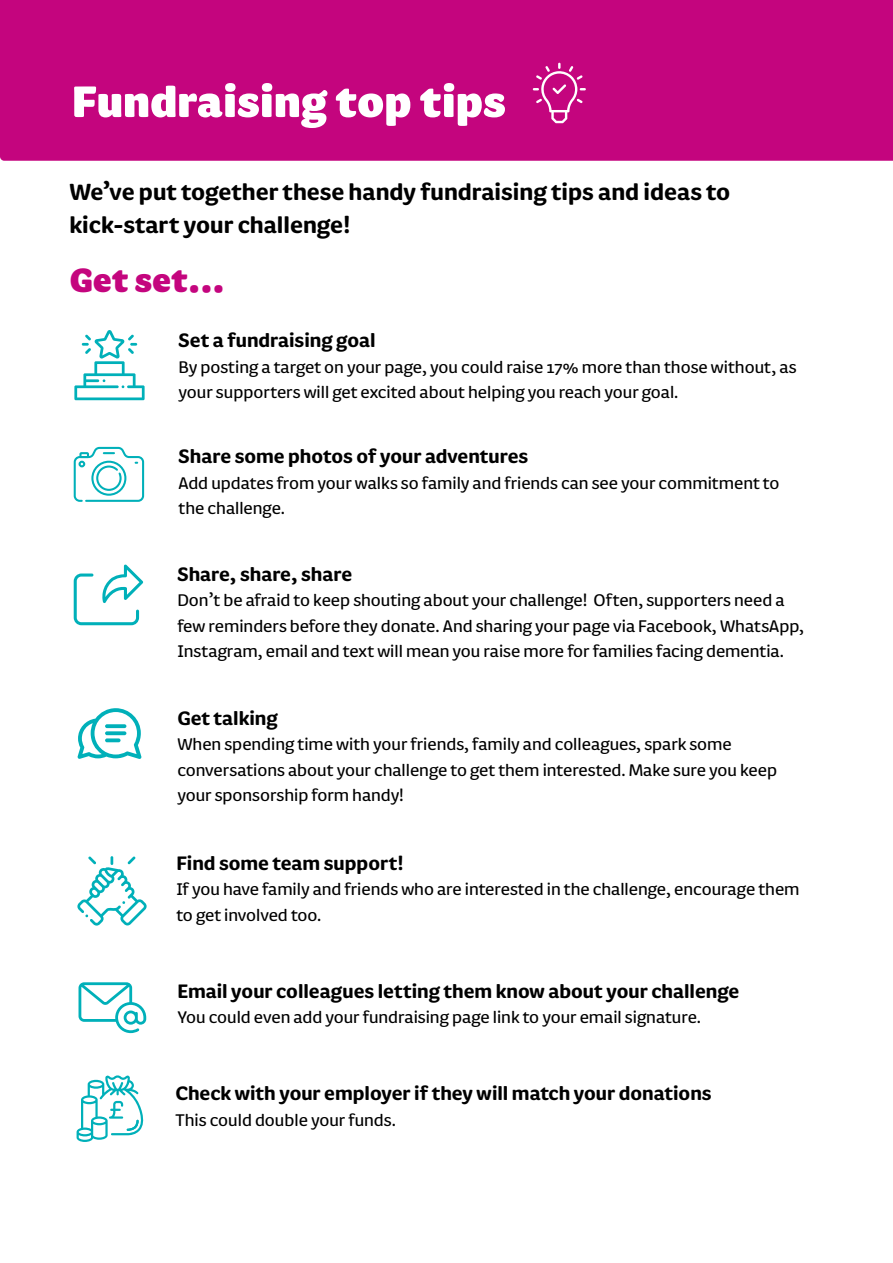
<style>
.page{position:relative;width:893px;height:1263px;background:#fff}
.page>*{position:absolute;margin:0;border:0;box-sizing:border-box;transform-origin:0 0}
.t1{font:900 51px "FS Pimlico";color:#fff}
.t2{font:900 39px "FS Pimlico";color:#c4057e}
.t3{font:700 27px/33px "FS Pimlico";color:#000}
.t4{font:700 22.5px "FS Pimlico";color:#000}
.t5{font:19.5px/25.5px "FS Pimlico";color:#000}
</style>
<div class="page">
<div style="left:0;top:0;width:893px;height:161px;background:#c4057e"></div>
<svg style="left:533px;top:63px;width:53px;height:60px;background:#cd2d92"></svg>
<svg style="left:74px;top:330px;width:71px;height:70px"></svg>
<svg style="left:74px;top:447px;width:70px;height:55px"></svg>
<svg style="left:74px;top:564px;width:69px;height:61px"></svg>
<svg style="left:78px;top:708px;width:63px;height:51px"></svg>
<svg style="left:105px;top:738px;width:16px;height:4px"></svg>
<svg style="left:105px;top:731px;width:21px;height:4px"></svg>
<svg style="left:105px;top:724px;width:21px;height:4px"></svg>
<svg style="left:77px;top:856px;width:70px;height:69px"></svg>
<svg style="left:79px;top:982px;width:67px;height:51px"></svg>
<svg style="left:77px;top:1075px;width:66px;height:67px"></svg>
<h1 class="t1" style="left:72px;top:61px;width:435px">Fundraising top tips</h1>
<h3 class="t3" style="left:69px;top:174px;width:662px">We’ve put together these handy fundraising tips and ideas to kick-start your challenge!</h3>
<h2 class="t2" style="left:69px;top:249px;width:157px">Get set...</h2>
<p class="t4" style="left:179px;top:324px;width:198px">Set a fundraising goal</p>
<p class="t5" style="left:179px;top:353px;width:619px">By posting a target on your page, you could raise 17% more than those without, as your supporters will get excited about helping you reach your goal.</p>
<p class="t4" style="left:179px;top:440px;width:351px">Share some photos of your adventures</p>
<p class="t5" style="left:179px;top:469px;width:602px">Add updates from your walks so family and friends can see your commitment to the challenge.</p>
<p class="t4" style="left:177px;top:557px;width:176px">Share, share, share</p>
<p class="t5" style="left:177px;top:587px;width:628px">Don’t be afraid to keep shouting about your challenge! Often, supporters need a few reminders before they donate. And sharing your page via Facebook, WhatsApp,<br>Instagram, email and text will mean you raise more for families facing dementia.</p>
<p class="t4" style="left:177px;top:701px;width:102px">Get talking</p>
<p class="t5" style="left:177px;top:731px;width:601px">When spending time with your friends, family and colleagues, spark some conversations about your challenge to get them interested. Make sure you keep your sponsorship form handy!</p>
<p class="t4" style="left:176px;top:846px;width:229px">Find some team support!</p>
<p class="t5" style="left:176px;top:876px;width:625px">If you have family and friends who are interested in the challenge, encourage them to get involved too.</p>
<p class="t4" style="left:177px;top:974px;width:563px">Email your colleagues letting them know about your challenge</p>
<p class="t5" style="left:177px;top:1004px;width:525px">You could even add your fundraising page link to your email signature.</p>
<p class="t4" style="left:176px;top:1077px;width:538px">Check with your employer if they will match your donations</p>
<p class="t5" style="left:176px;top:1106px;width:222px">This could double your funds.</p>
</div>
